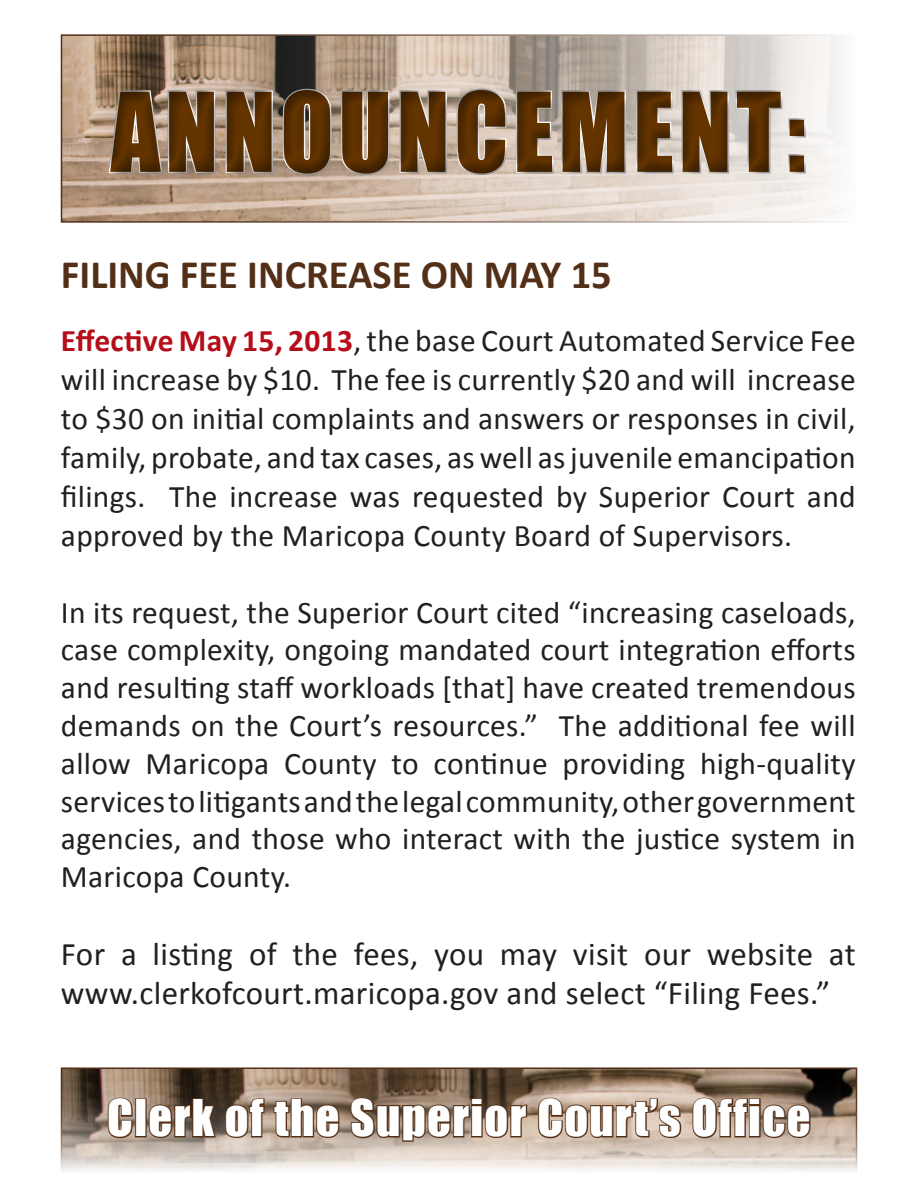
<style>
.page{position:relative;width:918px;height:1188px;background:#fff}
.page>*{position:absolute;margin:0;border:0;box-sizing:border-box;transform-origin:0 0}
.t1{font:101.4px "Impact";letter-spacing:.05em;color:#653500;scale:.96 1}
.t2{font:46.5px "Impact";letter-spacing:.03em;color:#fff}
.t3{font:700 40.5px "Calibri";color:#532f18}
.t4{font:33px/39px "Calibri";letter-spacing:.01em;color:#231f20}
.t5{font:31.5px/37.8px "Calibri";letter-spacing:.01em;color:#231f20;text-align:justify}
.s1{font-weight:700;color:#b50e1a}
</style>
<div class="page">
<img style="left:64px;top:37px;width:778px;height:183px">
<div style="left:61px;top:34px;width:796px;height:189px;border:2px solid #532f18"></div>
<img style="left:64px;top:1070px;width:790px;height:100px">
<div style="left:61px;top:1067px;width:796px;height:106px;border:2px solid #532f18"></div>
<svg style="left:106px;top:1096px;width:28px;height:44px"></svg>
<div style="left:135px;top:1098px;width:12px;height:39px;border:2px solid #532f18"></div>
<svg style="left:147px;top:1097px;width:70px;height:43px;background:#675344"></svg>
<svg style="left:224px;top:1097px;width:42px;height:43px;background:#876f5d"></svg>
<svg style="left:272px;top:1097px;width:69px;height:43px;background:#8e7461"></svg>
<svg style="left:349px;top:1096px;width:179px;height:47px;background:#88705d"></svg>
<svg style="left:537px;top:1096px;width:146px;height:44px;background:#aa907c"></svg>
<svg style="left:691px;top:1096px;width:121px;height:44px;background:#937a67"></svg>
<div style="left:93px;top:69px;width:728px;height:125px;background:#231f20;opacity:.5"></div>
<h1 class="t1" style="left:111px;top:53px;width:726px">ANNOUNCEMENT:</h1>
<p class="t3" style="left:61px;top:248px;width:552px">FILING FEE INCREASE ON MAY 15</p>
<p class="t5" style="left:61px;top:321px;width:797px;line-height:39px"><span class="s1">Effective May 15, 2013</span>, the base Court Automated Service Fee will increase by $10. The fee is currently $20 and will increase to $30 on initial complaints and answers or responses in civil, family, probate, and tax cases, as well as juvenile emancipation filings. The increase was requested by Superior Court and approved by the Maricopa County Board of Supervisors.</p>
<p class="t5" style="left:61px;top:593px;width:796px">In its request, the Superior Court cited “increasing caseloads, case complexity, ongoing mandated court integration efforts and resulting staff workloads [that] have created tremendous demands on the Court’s resources.” The additional fee will allow Maricopa County to continue providing high-quality services to litigants and the legal community, other government agencies, and those who interact with the justice system in Maricopa County.</p>
<p class="t4" style="left:61px;top:935px;width:796px">For a listing of the fees, you may visit our website at www.clerkofcourt.maricopa.gov and select “Filing Fees.”</p>
<p class="t2" style="left:107px;top:1082px;width:705px">Clerk of the Superior Court’s Office</p>
</div>
